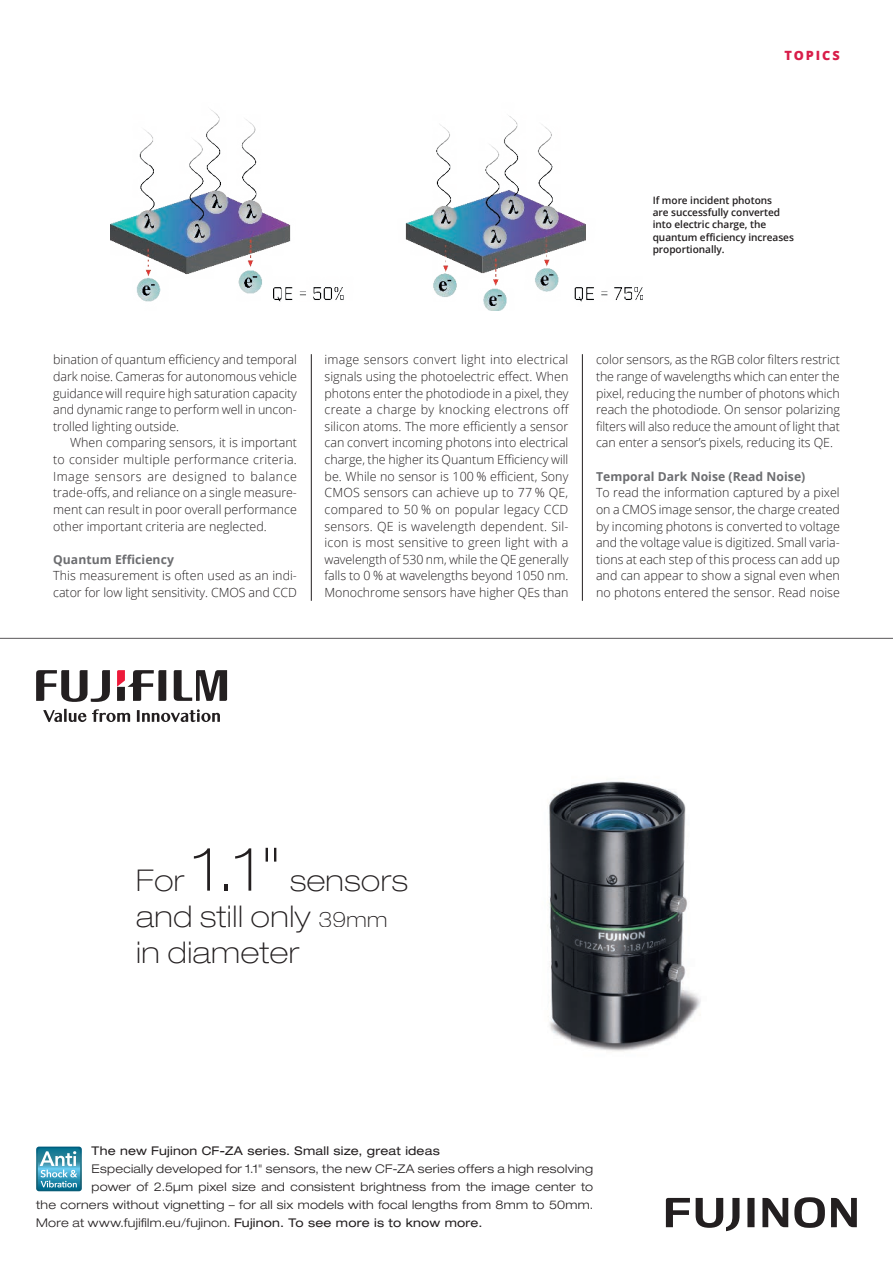
<style>
.page{position:relative;width:893px;height:1263px;background:#fff}
.page>*{position:absolute;margin:0;border:0;box-sizing:border-box;transform-origin:0 0}
.t1{font:100 expanded 30px/36px "Helvetica Neue";letter-spacing:.02em;color:#231f20}
.t2{font:800 12.75px "Open Sans";color:#d81e4a}
.t3{font:300 12.6px/16.6px "Open Sans";letter-spacing:-.005em;color:#231f20;text-align:justify}
.t4{font:700 12.3px "Open Sans";letter-spacing:.005em;color:#6c6d70}
.t5{font:300 expanded 12px "Helvetica Neue";letter-spacing:.025em;color:#231f20}
.t6{font:expanded 12px "Helvetica Neue";letter-spacing:.015em;color:#231f20}
.t7{font:600 10.2px/12.3px "Open Sans";letter-spacing:-.005em;color:#231f20}
.s1{font-size:60px}
.s2{font-size:21px}
.s3{font-weight:400}
</style>
<div class="page">
<img style="left:111px;top:109px;width:531px;height:201px">
<hr style="left:582px;top:354px;width:1px;height:247px;background:#231f20">
<hr style="left:311px;top:354px;width:1px;height:247px;background:#231f20">
<svg style="left:174px;top:670px;width:53px;height:31px"></svg>
<svg style="left:36px;top:670px;width:74px;height:32px"></svg>
<svg style="left:117px;top:670px;width:49px;height:31px"></svg>
<svg style="left:43px;top:709px;width:87px;height:13px"></svg>
<svg style="left:137px;top:709px;width:83px;height:13px"></svg>
<hr style="left:0;top:638px;width:893px;height:1px;background:#231f20">
<img style="left:548px;top:781px;width:140px;height:160px">
<svg style="left:36px;top:941px;width:821px;height:291px"></svg>
<p class="t2" style="left:784px;top:46px;width:20px">TOPICS</p>
<p class="t7" style="left:653px;top:194px;width:143px">If more incident photons<br>are successfully converted into electric charge, the quantum efficiency increases proportionally.</p>
<p class="t3" style="left:53px;top:351px;width:245px">bination of quantum efficiency and temporal dark noise. Cameras for autonomous vehicle guidance will require high saturation capacity and dynamic range to perform well in uncon&shy;trolled lighting outside.</p>
<p class="t3" style="left:53px;top:434px;width:245px;text-indent:17px">When comparing sensors, it is important to consider multiple performance criteria.<br>Image sensors are designed to balance trade-offs, and reliance on a single measure&shy;ment can result in poor overall performance other important criteria are neglected.</p>
<p class="t4" style="left:53px;top:551px;width:122px">Quantum Efficiency</p>
<p class="t3" style="left:53px;top:567px;width:245px">This measurement is often used as an indi&shy;cator for low light sensitivity. CMOS and CCD</p>
<p class="t3" style="left:325px;top:351px;width:245px">image sensors convert light into electrical signals using the photoelectric effect. When photons enter the photodiode in a pixel, they create a charge by knocking electrons off silicon atoms. The more efficiently a sensor can convert incoming photons into electrical charge, the higher its Quantum Efficiency will be. While no sensor is 100 % efficient, Sony CMOS sensors can achieve up to 77 % QE, compared to 50 % on popular legacy CCD sensors. QE is wavelength dependent. Sil&shy;icon is most sensitive to green light with a wavelength of 530 nm, while the QE generally falls to 0 % at wavelengths beyond 1050 nm.<br>Monochrome sensors have higher QEs than</p>
<p class="t3" style="left:596px;top:351px;width:245px">color sensors, as the RGB color filters restrict the range of wavelengths which can enter the pixel, reducing the number of photons which reach the photodiode. On sensor polarizing filters will also reduce the amount of light that can enter a sensor’s pixels, reducing its QE.</p>
<p class="t4" style="left:596px;top:467px;width:211px">Temporal Dark Noise (Read Noise)</p>
<p class="t3" style="left:596px;top:484px;width:245px">To read the information captured by a pixel on a CMOS image sensor, the charge created by incoming photons is converted to voltage and the voltage value is digitized. Small varia&shy;tions at each step of this process can add up and can appear to show a signal even when no photons entered the sensor. Read noise</p>
<h1 class="t1" style="left:136px;top:862px;width:273px">For <span class="s1">1.1"</span> sensors and still only <span class="s2">39mm </span>in diameter</h1>
<p class="t6" style="left:92px;top:1144px;width:350px">The new Fujinon CF-ZA series. Small size, great ideas</p>
<p class="t5" style="left:92px;top:1162px;width:503px">Especially developed for 1.1" sensors, the new CF-ZA series offers a high resolving</p>
<p class="t5" style="left:92px;top:1180px;width:503px">power of 2.5µm pixel size and consistent brightness from the image center to</p>
<p class="t5" style="left:36px;top:1198px;width:558px">the corners without vignetting – for all six models with focal lengths from 8mm to 50mm.</p>
<p class="t5" style="left:36px;top:1216px;width:448px">More at www.fujifilm.eu/fujinon. <span class="s3">Fujinon. To see more is to know more.</span></p>
</div>
